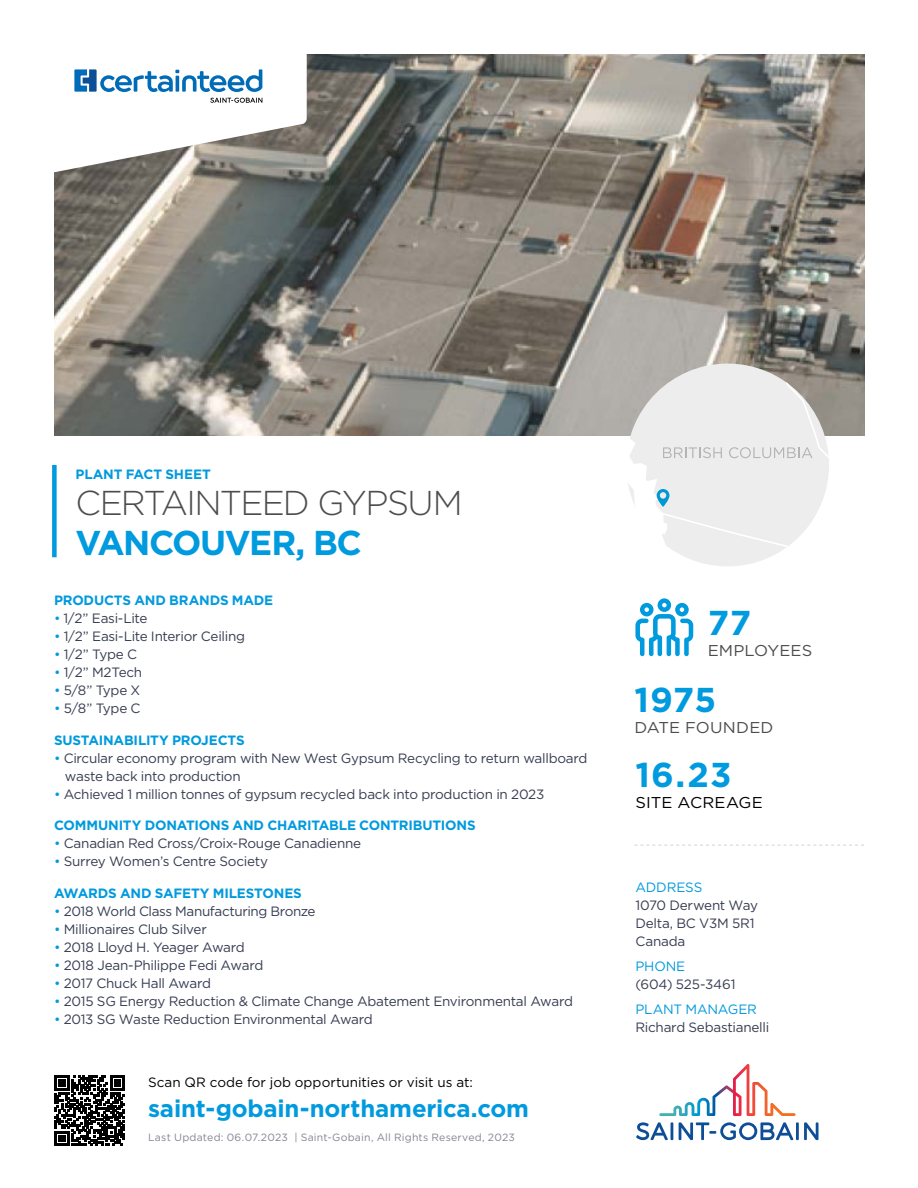
<style>
.page{position:relative;width:918px;height:1188px;background:#fff}
.page>*{position:absolute;margin:0;border:0;box-sizing:border-box;transform-origin:0 0}
.body{font:700 34.5px "Gotham";letter-spacing:-.04em;color:#009ade}
.body-2{font:300 34.5px "Gotham";letter-spacing:-.05em;color:#4d4d4f}
.t1{font:700 24px "Gotham";letter-spacing:-.005em;color:#009ade}
.body-3{font:15.6px "Gotham";color:#4d4d4f;scale:1.05 1}
.body-4{font:15.6px "Gotham";letter-spacing:.01em;color:#000;scale:1.05 1}
.body-5{font:13.5px/18px "Gotham";letter-spacing:-.02em;color:#373d52}
.body-6{font:700 13.5px "Gotham";letter-spacing:-.015em;color:#009ade}
.t2{font:13.5px "Gotham";color:#000}
.body-7{font:13.5px "Gotham";letter-spacing:-.015em;color:#009ade}
.t3{font:10.5px "Gotham";letter-spacing:.02em;color:#868492}
.s1{color:#009ade}
</style>
<div class="page">
<svg style="left:636px;top:1122px;width:37px;height:18px"></svg>
<svg style="left:679px;top:1122px;width:114px;height:18px"></svg>
<hr style="left:796px;top:1122px;width:3px;height:18px;background:#0e4e96">
<svg style="left:804px;top:1122px;width:15px;height:18px"></svg>
<svg style="left:659px;top:1064px;width:137px;height:52px"></svg>
<svg style="left:55px;top:1076px;width:70px;height:70px"></svg>
<img style="left:54px;top:54px;width:810px;height:381px">
<svg style="left:626px;top:364px;width:203px;height:202px"></svg>
<svg style="left:635px;top:598px;width:58px;height:58px"></svg>
<svg style="left:634px;top:845px;width:230px;height:1px"></svg>
<div style="left:52px;top:465px;width:5px;height:92px;background:#009ade"></div>
<svg style="left:54px;top:54px;width:253px;height:128px"></svg>
<svg style="left:74px;top:69px;width:188px;height:23px"></svg>
<svg style="left:210px;top:98px;width:52px;height:5px"></svg>
<p class="body-6" style="left:76px;top:466px;width:137px">PLANT FACT SHEET</p>
<p class="body-2" style="left:76px;top:484px;width:389px">CERTAINTEED GYPSUM</p>
<p class="body" style="left:76px;top:523px;width:288px">VANCOUVER, BC</p>
<p class="body-6" style="left:54px;top:593px;width:221px">PRODUCTS AND BRANDS MADE</p>
<p class="body-5" style="left:54px;top:609px;width:95px"><span class="s1">•</span> 1/2” Easi-Lite</p>
<p class="body-5" style="left:54px;top:627px;width:193px"><span class="s1">•</span> 1/2” Easi-Lite Interior Ceiling</p>
<p class="body-5" style="left:54px;top:645px;width:85px"><span class="s1">•</span> 1/2” Type C</p>
<p class="body-5" style="left:54px;top:663px;width:90px"><span class="s1">•</span> 1/2” M2Tech</p>
<p class="body-5" style="left:54px;top:681px;width:88px"><span class="s1">•</span> 5/8” Type X</p>
<p class="body-5" style="left:54px;top:699px;width:88px"><span class="s1">•</span> 5/8” Type C</p>
<p class="body-6" style="left:54px;top:732px;width:192px">SUSTAINABILITY PROJECTS</p>
<p class="body-5" style="left:65px;top:749px;width:524px;text-indent:-11px"><span class="s1">•</span> Circular economy program with New West Gypsum Recycling to return wallboard waste back into production</p>
<p class="body-5" style="left:54px;top:785px;width:492px"><span class="s1">•</span> Achieved 1 million tonnes of gypsum recycled back into production in 2023</p>
<p class="body-6" style="left:54px;top:818px;width:423px">COMMUNITY DONATIONS AND CHARITABLE CONTRIBUTIONS</p>
<p class="body-5" style="left:54px;top:834px;width:309px"><span class="s1">•</span> Canadian Red Cross/Croix-Rouge Canadienne</p>
<p class="body-5" style="left:54px;top:852px;width:216px"><span class="s1">•</span> Surrey Women’s Centre Society</p>
<p class="body-6" style="left:54px;top:885px;width:249px">AWARDS AND SAFETY MILESTONES</p>
<p class="body-5" style="left:54px;top:902px;width:263px"><span class="s1">•</span> 2018 World Class Manufacturing Bronze</p>
<p class="body-5" style="left:54px;top:920px;width:154px"><span class="s1">•</span> Millionaires Club Silver</p>
<p class="body-5" style="left:54px;top:938px;width:192px"><span class="s1">•</span> 2018 Lloyd H. Yeager Award</p>
<p class="body-5" style="left:54px;top:956px;width:211px"><span class="s1">•</span> 2018 Jean-Philippe Fedi Award</p>
<p class="body-5" style="left:54px;top:974px;width:159px"><span class="s1">•</span> 2017 Chuck Hall Award</p>
<p class="body-5" style="left:54px;top:992px;width:521px"><span class="s1">•</span> 2015 SG Energy Reduction &amp; Climate Change Abatement Environmental Award</p>
<p class="body-5" style="left:54px;top:1010px;width:320px"><span class="s1">•</span> 2013 SG Waste Reduction Environmental Award</p>
<p class="t2" style="left:148px;top:1074px;width:326px">Scan QR code for job opportunities or visit us at:</p>
<h2 class="t1" style="left:148px;top:1094px;width:383px">saint-gobain-northamerica.com</h2>
<p class="t3" style="left:148px;top:1132px;width:369px">Last Updated: 06.07.2023 | Saint-Gobain, All Rights Reserved, 2023</p>
<p class="body" style="left:708px;top:602px;width:45px">77</p>
<p class="body-3" style="left:708px;top:642px;width:101px">EMPLOYEES</p>
<p class="body" style="left:634px;top:679px;width:83px">1975</p>
<p class="body-3" style="left:634px;top:719px;width:134px">DATE FOUNDED</p>
<p class="body" style="left:635px;top:755px;width:98px">16.23</p>
<p class="body-4" style="left:635px;top:794px;width:123px">SITE ACREAGE</p>
<p class="body-7" style="left:635px;top:880px;width:68px">ADDRESS</p>
<p class="body-5" style="left:635px;top:896px;width:124px">1070 Derwent Way</p>
<p class="body-5" style="left:635px;top:914px;width:121px">Delta, BC V3M 5R1</p>
<p class="body-5" style="left:635px;top:932px;width:51px">Canada</p>
<p class="body-7" style="left:635px;top:959px;width:51px">PHONE</p>
<p class="body-5" style="left:635px;top:975px;width:102px">(604) 525-3461</p>
<p class="body-7" style="left:635px;top:1002px;width:123px">PLANT MANAGER</p>
<p class="body-5" style="left:635px;top:1018px;width:135px">Richard Sebastianelli</p>
</div>
